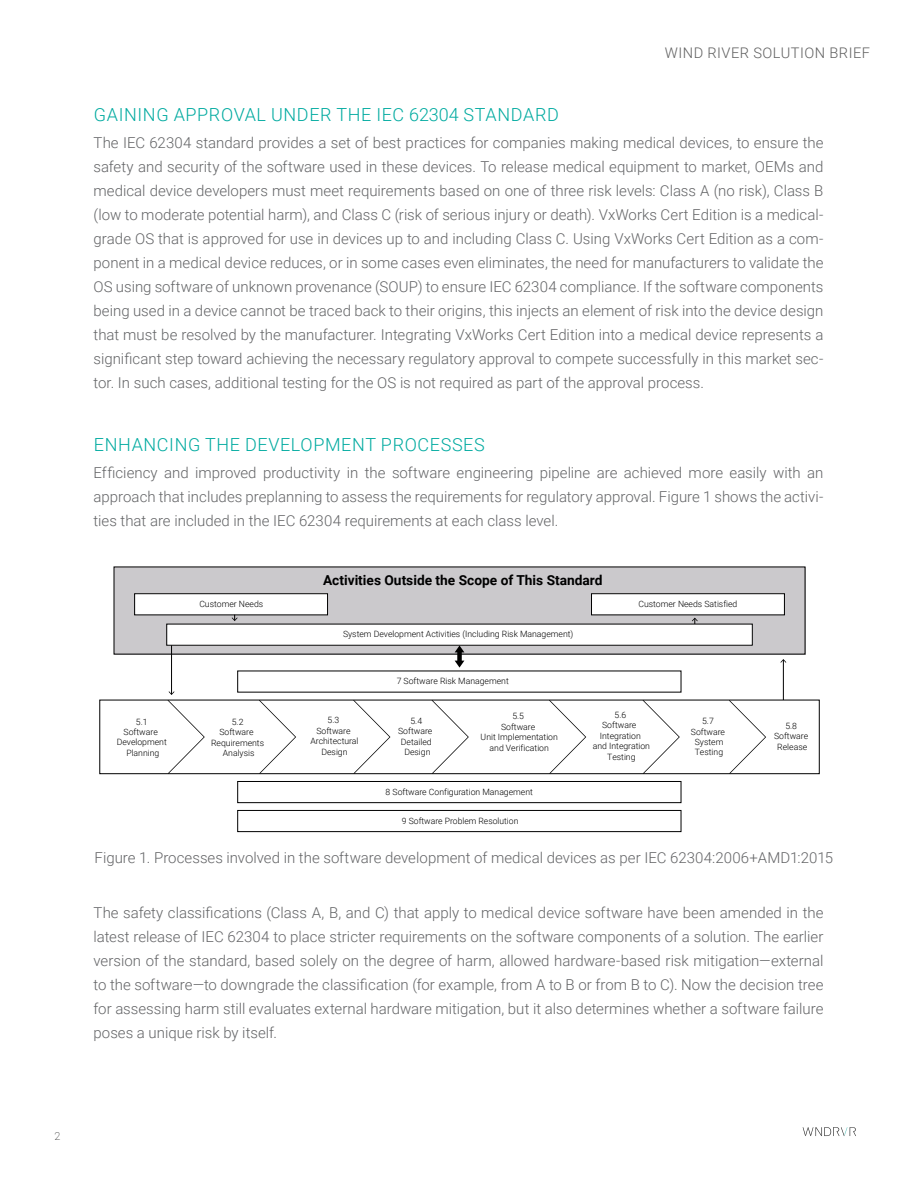
<style>
.page{position:relative;width:918px;height:1188px;background:#fff}
.page>*{position:absolute;margin:0;border:0;box-sizing:border-box;transform-origin:0 0}
.t1{font:300 18px "Roboto";letter-spacing:.035em;color:#00aaa0}
.t2{font:300 15px/24px "Roboto";color:#636466;text-align:justify}
.t3{font:300 14.7px "Roboto";letter-spacing:.035em;color:#606060}
.t4{font:700 13.8px "Roboto";color:#000}
.t5{font:100 10.95px "Roboto";color:#000}
.t6{font:300 8.7px/10.4px "Roboto";color:#000;text-align:center}
</style>
<div class="page">
<hr style="left:783px;top:660px;width:1px;height:51px;background:#000">
<svg style="left:780px;top:659px;width:6px;height:4px"></svg>
<div style="left:114px;top:567px;width:691px;height:87px;background:#cbc9cc"></div>
<div style="left:135px;top:594px;width:193px;height:21px;background:#fff"></div>
<div style="left:134px;top:593px;width:194px;height:22px;border:1px solid #000"></div>
<div style="left:592px;top:594px;width:192px;height:21px;background:#fff"></div>
<div style="left:591px;top:593px;width:194px;height:22px;border:1px solid #000"></div>
<div style="left:167px;top:624px;width:585px;height:21px;background:#fff"></div>
<div style="left:237px;top:781px;width:444px;height:22px;border:1px solid #000"></div>
<div style="left:237px;top:810px;width:444px;height:22px;border:1px solid #000"></div>
<div style="left:99px;top:700px;width:721px;height:74px;border:1px solid #000"></div>
<svg style="left:259px;top:700px;width:37px;height:74px"></svg>
<svg style="left:353px;top:700px;width:37px;height:74px"></svg>
<svg style="left:432px;top:700px;width:37px;height:74px"></svg>
<svg style="left:549px;top:700px;width:37px;height:74px"></svg>
<svg style="left:729px;top:700px;width:37px;height:74px"></svg>
<svg style="left:643px;top:700px;width:37px;height:74px"></svg>
<svg style="left:455px;top:645px;width:9px;height:23px"></svg>
<svg style="left:232px;top:615px;width:6px;height:6px"></svg>
<hr style="left:171px;top:645px;width:1px;height:49px;background:#000">
<svg style="left:168px;top:691px;width:37px;height:83px"></svg>
<svg style="left:692px;top:618px;width:6px;height:6px"></svg>
<svg style="left:803px;top:1127px;width:53px;height:9px"></svg>
<p class="t3" style="left:665px;top:43px;width:207px">WIND RIVER SOLUTION BRIEF</p>
<p class="t1" style="left:94px;top:102px;width:467px">GAINING APPROVAL UNDER THE IEC 62304 STANDARD</p>
<p class="t2" style="left:94px;top:130px;width:731px">The IEC 62304 standard provides a set of best practices for companies making medical devices, to ensure the safety and security of the software used in these devices. To release medical equipment to market, OEMs and medical device developers must meet requirements based on one of three risk levels: Class A (no risk), Class B (low to moderate potential harm), and Class C (risk of serious injury or death). VxWorks Cert Edition is a medical&shy;grade OS that is approved for use in devices up to and including Class C. Using VxWorks Cert Edition as a com&shy;ponent in a medical device reduces, or in some cases even eliminates, the need for manufacturers to validate the OS using software of unknown provenance (SOUP) to ensure IEC 62304 compliance. If the software components being used in a device cannot be traced back to their origins, this injects an element of risk into the device design that must be resolved by the manufacturer. Integrating VxWorks Cert Edition into a medical device represents a significant step toward achieving the necessary regulatory approval to compete successfully in this market sec&shy;tor. In such cases, additional testing for the OS is not required as part of the approval process.</p>
<p class="t1" style="left:94px;top:432px;width:392px">ENHANCING THE DEVELOPMENT PROCESSES</p>
<p class="t2" style="left:94px;top:460px;width:731px">Efficiency and improved productivity in the software engineering pipeline are achieved more easily with an approach that includes preplanning to assess the requirements for regulatory approval. Figure 1 shows the activi&shy;ties that are included in the IEC 62304 requirements at each class level.</p>
<p class="t4" style="left:323px;top:570px;width:281px">Activities Outside the Scope of This Standard</p>
<p class="t6" style="left:199px;top:598px;width:65px">Customer Needs</p>
<p class="t6" style="left:638px;top:598px;width:101px">Customer Needs Satisfied</p>
<p class="t6" style="left:343px;top:629px;width:232px">System Development Activities (Including Risk Management)</p>
<p class="t6" style="left:397px;top:676px;width:114px">7 Software Risk Management</p>
<p class="t6" style="left:117px;top:716px;width:52px">5.1<br>Software<br>Development<br>Planning</p>
<p class="t6" style="left:211px;top:716px;width:55px">5.2<br>Software<br>Requirements<br>Analysis</p>
<p class="t6" style="left:311px;top:715px;width:50px">5.3<br>Software<br>Architectural<br>Design</p>
<p class="t6" style="left:398px;top:715px;width:36px">5.4<br>Software<br>Detailed<br>Design</p>
<p class="t6" style="left:481px;top:711px;width:79px">5.5<br>Software<br>Unit Implementation and Verification</p>
<p class="t6" style="left:593px;top:709px;width:59px">5.6<br>Software<br>Integration and Integration<br>Testing</p>
<p class="t6" style="left:691px;top:716px;width:36px">5.7<br>Software<br>System<br>Testing</p>
<p class="t6" style="left:774px;top:720px;width:36px">5.8<br>Software<br>Release</p>
<p class="t6" style="left:386px;top:786px;width:149px">8 Software Configuration Management</p>
<p class="t6" style="left:402px;top:815px;width:118px">9 Software Problem Resolution</p>
<p class="t2" style="left:94px;top:845px;width:740px">Figure 1. Processes involved in the software development of medical devices as per IEC 62304:2006+AMD1:2015</p>
<p class="t2" style="left:94px;top:900px;width:731px">The safety classifications (Class A, B, and C) that apply to medical device software have been amended in the latest release of IEC 62304 to place stricter requirements on the software components of a solution. The earlier version of the standard, based solely on the degree of harm, allowed hardware-based risk mitigation—external to the software—to downgrade the classification (for example, from A to B or from B to C). Now the decision tree for assessing harm still evaluates external hardware mitigation, but it also determines whether a software failure poses a unique risk by itself.</p>
<p class="t5" style="left:55px;top:1128px;width:8px">2</p>
</div>
